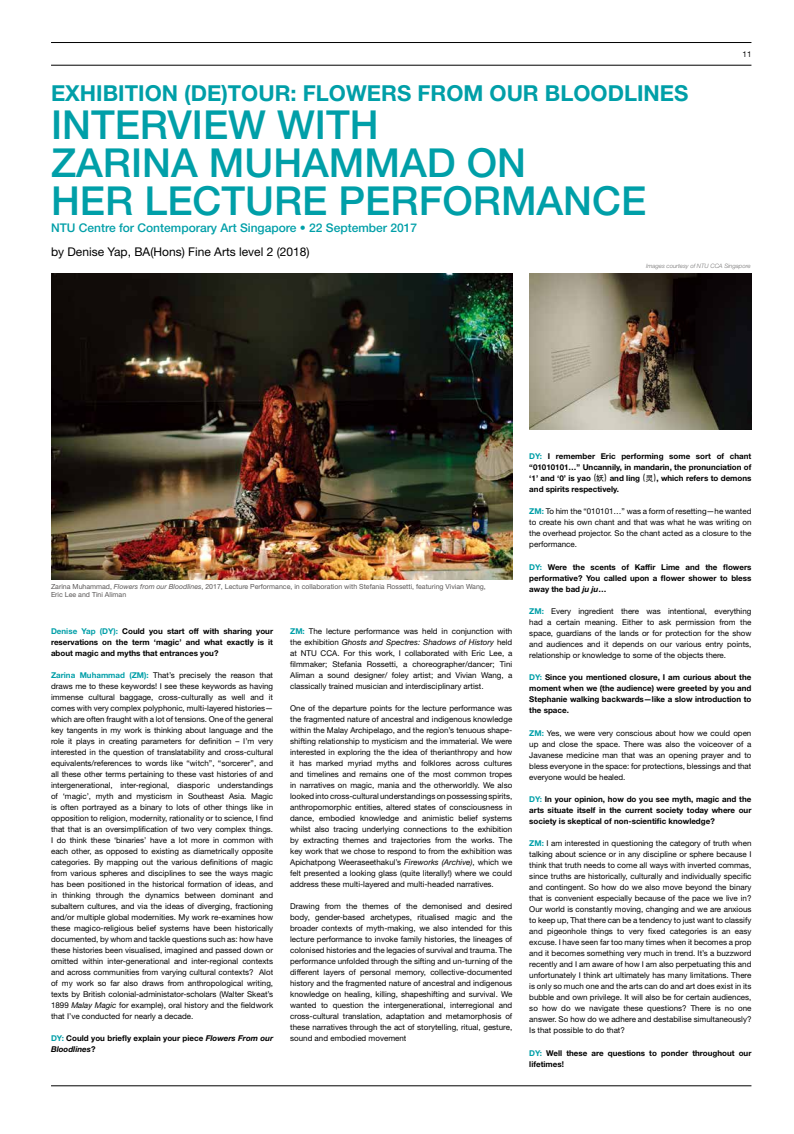
<style>
.page{position:relative;width:794px;height:1134px;background:#fff}
.page>*{position:absolute;margin:0;border:0;box-sizing:border-box;transform-origin:0 0}
.t1{font:500 40px/38px "Helvetica Neue LT Std";color:#009fa8}
.t2{font:700 22px "Helvetica Neue LT Std";color:#009fa8}
.t3{font:500 12px "Helvetica Neue LT Std";color:#009fa8}
.t4{font:12px "Helvetica Neue LT Std";color:#000}
.t5{font:8px/11px "Helvetica Neue LT Std";color:#000;text-align:justify}
.t6{font:700 8px/11px "Helvetica Neue LT Std";color:#000;text-align:justify}
.t7{font:7px/8px "Helvetica Neue LT Std";color:#5a5757}
.t8{font:italic 300 6px "Helvetica Neue LT Std";color:#727171}
.s1{font-style:italic}
.s2{color:#009fa8}
.s3{font-weight:700;color:#009fa8}
.s4{font-family:"ST Heiti SC";font-weight:500}
</style>
<div class="page">
<hr style="left:51px;top:1085px;width:700px;height:1px;background:#000">
<hr style="left:51px;top:42px;width:700px;height:1px;background:#000">
<hr style="left:51px;top:65px;width:700px;height:1px;background:#000">
<img style="left:529px;top:274px;width:222px;height:156px">
<img style="left:51px;top:274px;width:461px;height:306px">
<h2 class="t2" style="left:51px;top:79px;width:639px">EXHIBITION (DE)TOUR: FLOWERS FROM OUR BLOODLINES</h2>
<h1 class="t1" style="left:51px;top:105px;width:597px">INTERVIEW WITH<br>ZARINA MUHAMMAD ON<br>HER LECTURE PERFORMANCE</h1>
<h3 class="t3" style="left:51px;top:221px;width:367px">NTU Centre for Contemporary Art Singapore • 22 September 2017</h3>
<h3 class="t4" style="left:51px;top:244px;width:260px">by Denise Yap, BA(Hons) Fine Arts level 2 (2018)</h3>
<p class="t5" style="left:742px;top:48px;width:10px">11</p>
<p class="t8" style="left:646px;top:262px;width:106px">Images courtesy of NTU CCA Singapore</p>
<p class="t7" style="left:51px;top:582px;width:436px">Zarina Muhammad, <span class="s1">Flowers from our Bloodlines</span>, 2017, Lecture Performance, in collaboration with Stefania Rossetti, featuring Vivian Wang,<br>Eric Lee and Tini Aliman</p>
<p class="t6" style="left:51px;top:625px;width:224px"><span class="s2">Denise Yap (DY):</span> Could you start off with sharing your reservations on the term ‘magic’ and what exactly is it about magic and myths that entrances you?</p>
<p class="t5" style="left:51px;top:669px;width:224px"><span class="s3">Zarina Muhammad (ZM):</span> That’s precisely the reason that draws me to these keywords! I see these keywords as having immense cultural baggage, cross-culturally as well and it comes with very complex polyphonic, multi-layered histories— which are often fraught with a lot of tensions. One of the general key tangents in my work is thinking about language and the role it plays in creating parameters for definition – I’m very interested in the question of translatability and cross-cultural equivalents/references to words like “witch”, “sorcerer”, and all these other terms pertaining to these vast histories of and intergenerational, inter-regional, diasporic understandings of ‘magic’, myth and mysticism in Southeast Asia. Magic is often portrayed as a binary to lots of other things like in opposition to religion, modernity, rationality or to science, I find that that is an oversimplification of two very complex things.<br>I do think these ‘binaries’ have a lot more in common with each other, as opposed to existing as diametrically opposite categories. By mapping out the various definitions of magic from various spheres and disciplines to see the ways magic has been positioned in the historical formation of ideas, and in thinking through the dynamics between dominant and subaltern cultures, and via the ideas of diverging, fractioning and/or multiple global modernities. My work re-examines how these magico-religious belief systems have been historically documented, by whom and tackle questions such as: how have these histories been visualised, imagined and passed down or omitted within inter-generational and inter-regional contexts and across communities from varying cultural contexts? Alot of my work so far also draws from anthropological writing, texts by British colonial-administator-scholars (Walter Skeat’s 1899 <span class="s1">Malay Magic</span> for example), oral history and the fieldwork that I’ve conducted for nearly a decade.</p>
<p class="t6" style="left:51px;top:1033px;width:224px"><span class="s2">DY:</span> Could you briefly explain your piece <span class="s1">Flowers From our<br>Bloodlines</span>?</p>
<p class="t5" style="left:290px;top:625px;width:224px"><span class="s3">ZM:</span> The lecture performance was held in conjunction with the exhibition <span class="s1">Ghosts and Spectres: Shadows of History</span> held at NTU CCA. For this work, I collaborated with Eric Lee, a filmmaker; Stefania Rossetti, a choreographer/dancer; Tini Aliman a sound designer/ foley artist; and Vivian Wang, a classically trained musician and interdisciplinary artist.</p>
<p class="t5" style="left:290px;top:702px;width:224px">One of the departure points for the lecture performance was the fragmented nature of ancestral and indigenous knowledge within the Malay Archipelago, and the region’s tenuous shape&shy;shifting relationship to mysticism and the immaterial. We were interested in exploring the the idea of therianthropy and how it has marked myriad myths and folklores across cultures and timelines and remains one of the most common tropes in narratives on magic, mania and the otherworldly. We also looked into cross-cultural understandings on possessing spirits, anthropomorphic entities, altered states of consciousness in dance, embodied knowledge and animistic belief systems whilst also tracing underlying connections to the exhibition by extracting themes and trajectories from the works. The key work that we chose to respond to from the exhibition was Apichatpong Weeraseethakul’s <span class="s1">Fireworks (Archive)</span>, which we felt presented a looking glass (quite literally!) where we could address these multi-layered and multi-headed narratives.</p>
<p class="t5" style="left:290px;top:901px;width:224px">Drawing from the themes of the demonised and desired body, gender-based archetypes, ritualised magic and the broader contexts of myth-making, we also intended for this lecture performance to invoke family histories, the lineages of colonised histories and the legacies of survival and trauma. The performance unfolded through the sifting and un-turning of the different layers of personal memory, collective-documented history and the fragmented nature of ancestral and indigenous knowledge on healing, killing, shapeshifting and survival. We wanted to question the intergenerational, interregional and cross-cultural translation, adaptation and metamorphosis of these narratives through the act of storytelling, ritual, gesture, sound and embodied movement</p>
<p class="t6" style="left:529px;top:450px;width:224px"><span class="s2">DY:</span> I remember Eric performing some sort of chant “01010101…” Uncannily, in mandarin, the pronunciation of ‘1’ and ‘0’ is yao <span class="s4">(妖)</span> and ling <span class="s4">(灵)</span>, which refers to demons and spirits respectively.</p>
<p class="t5" style="left:529px;top:506px;width:224px"><span class="s3">ZM:</span> To him the “010101…” was a form of resetting—he wanted to create his own chant and that was what he was writing on the overhead projector. So the chant acted as a closure to the performance.</p>
<p class="t6" style="left:529px;top:561px;width:224px"><span class="s2">DY:</span> Were the scents of Kaffir Lime and the flowers performative? You called upon a flower shower to bless away the bad <span class="s1">ju ju</span>…</p>
<p class="t5" style="left:529px;top:605px;width:224px"><span class="s3">ZM:</span> Every ingredient there was intentional, everything had a certain meaning. Either to ask permission from the space, guardians of the lands or for protection for the show and audiences and it depends on our various entry points, relationship or knowledge to some of the objects there.</p>
<p class="t6" style="left:529px;top:672px;width:224px"><span class="s2">DY:</span> Since you mentioned closure, I am curious about the moment when we (the audience) were greeted by you and Stephanie walking backwards—like a slow introduction to the space.</p>
<p class="t5" style="left:529px;top:727px;width:224px"><span class="s3">ZM:</span> Yes, we were very conscious about how we could open up and close the space. There was also the voiceover of a Javanese medicine man that was an opening prayer and to bless everyone in the space: for protections, blessings and that everyone would be healed.</p>
<p class="t6" style="left:529px;top:793px;width:224px"><span class="s2">DY:</span> In your opinion, how do you see myth, magic and the arts situate itself in the current society today where our society is skeptical of non-scientific knowledge?</p>
<p class="t5" style="left:529px;top:838px;width:224px"><span class="s3">ZM:</span> I am interested in questioning the category of truth when talking about science or in any discipline or sphere because I think that truth needs to come all ways with inverted commas, since truths are historically, culturally and individually specific and contingent. So how do we also move beyond the binary that is convenient especially because of the pace we live in?<br>Our world is constantly moving, changing and we are anxious to keep up, That there can be a tendency to just want to classify and pigeonhole things to very fixed categories is an easy excuse. I have seen far too many times when it becomes a prop and it becomes something very much in trend. It’s a buzzword recently and I am aware of how I am also perpetuating this and unfortunately I think art ultimately has many limitations. There is only so much one and the arts can do and art does exist in its bubble and own privilege. It will also be for certain audiences, so how do we navigate these questions? There is no one answer. So how do we adhere and destabilise simultaneously?<br>Is that possible to do that?</p>
<p class="t6" style="left:529px;top:1047px;width:224px"><span class="s2">DY:</span> Well these are questions to ponder throughout our lifetimes!</p>
</div>
